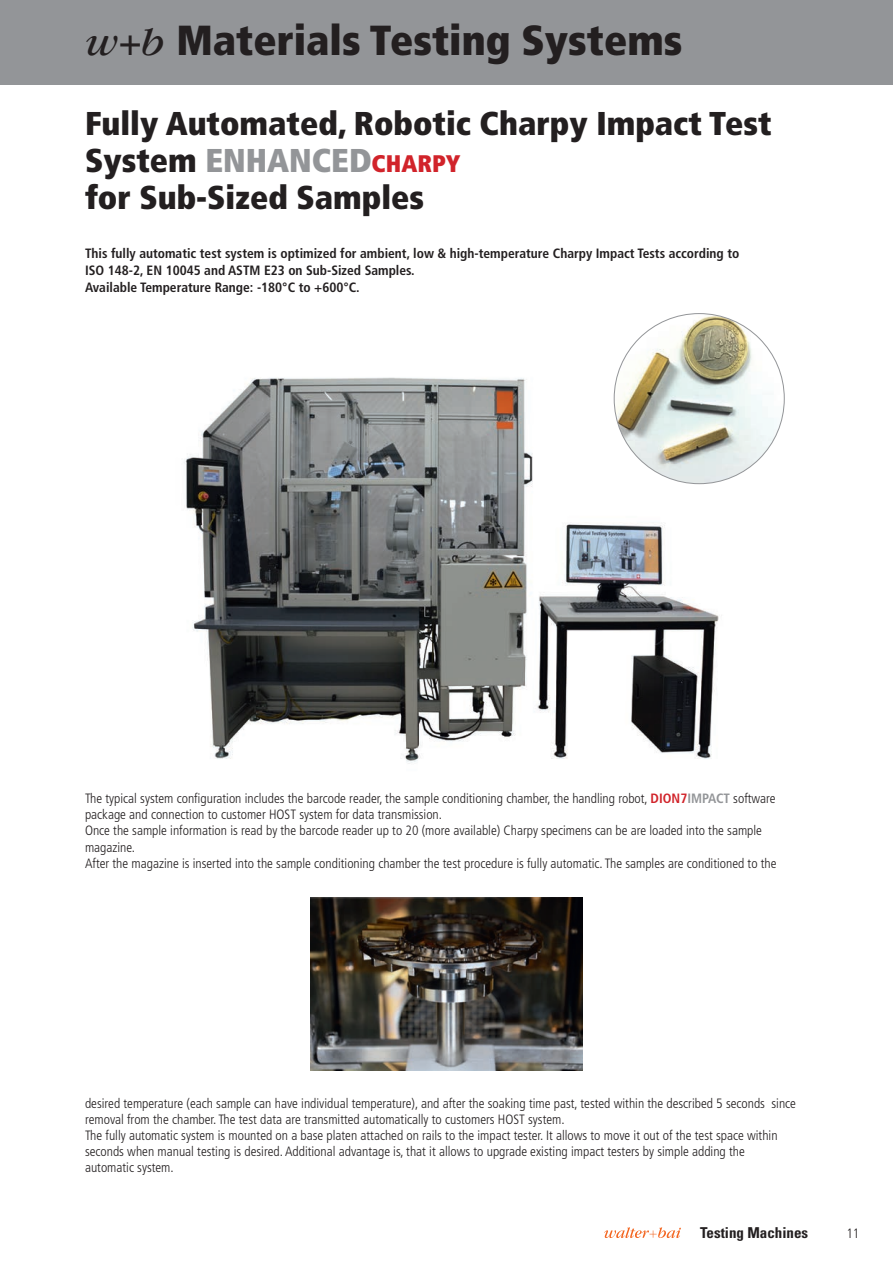
<style>
.page{position:relative;width:893px;height:1263px;background:#fff}
.page>*{position:absolute;margin:0;border:0;box-sizing:border-box;transform-origin:0 0}
.t1{font:900 condensed 42px "Frutiger LT Pro";color:#231f20}
.t2{font:900 condensed 33px/37px "Frutiger LT Pro";color:#231f20}
.t3{font:700 condensed 15px "Univers LT Std";color:#231f20}
.t4{font:300 condensed 13.5px/16.2px "Frutiger LT Pro";color:#231f20}
.t5{font:700 condensed 13.5px/17px "Frutiger LT Pro";color:#231f20}
.s1{font-family:"Garamond";font-weight:400;font-style:italic;font-stretch:normal}
.s2{font-family:"Garamond";font-weight:400;font-style:italic;font-stretch:normal;font-size:39px}
.s3{color:#939598}
.s4{font-size:24px;color:#d1232a}
.s5{font-weight:700;color:#d1232a}
.s6{font-weight:700;color:#939598}
</style>
<div class="page">
<svg style="left:604px;top:1227px;width:77px;height:11px"></svg>
<div style="left:0;top:0;width:893px;height:85px;background:#939598"></div>
<img style="left:184px;top:377px;width:535px;height:387px">
<img style="left:311px;top:897px;width:271px;height:174px">
<svg style="left:613px;top:313px;width:172px;height:171px"></svg>
<h1 class="t1" style="left:85px;top:15px;width:599px"><span class="s1">w</span><span class="s2">+</span><span class="s1">b</span> Materials Testing Systems</h1>
<h2 class="t2" style="left:85px;top:105px;width:688px">Fully Automated, Robotic Charpy Impact Test<br>System <span class="s3">ENHANCED</span><span class="s4">CHARPY<br></span>for Sub-Sized Samples</h2>
<p class="t5" style="left:85px;top:245px;width:656px">This fully automatic test system is optimized for ambient, low &amp; high-temperature Charpy Impact Tests according to<br>ISO 148-2, EN 10045 and ASTM E23 on Sub-Sized Samples.<br>Available Temperature Range: -180°C to +600°C.</p>
<p class="t4" style="left:85px;top:790px;width:693px">The typical system configuration includes the barcode reader, the sample conditioning chamber, the handling robot, <span class="s5">DION7</span><span class="s6">IMPACT</span> software package and connection to customer HOST system for data transmission.<br>Once the sample information is read by the barcode reader up to 20 (more available) Charpy specimens can be are loaded into the sample magazine.<br>After the magazine is inserted into the sample conditioning chamber the test procedure is fully automatic. The samples are conditioned to the</p>
<p class="t4" style="left:85px;top:1095px;width:712px">desired temperature (each sample can have individual temperature), and after the soaking time past, tested within the described 5 seconds since removal from the chamber. The test data are transmitted automatically to customers HOST system.<br>The fully automatic system is mounted on a base platen attached on rails to the impact tester. It allows to move it out of the test space within seconds when manual testing is desired. Additional advantage is, that it allows to upgrade existing impact testers by simple adding the automatic system.</p>
<p class="t3" style="left:700px;top:1223px;width:110px">Testing Machines</p>
<p class="t4" style="left:846px;top:1225px;width:14px">11</p>
</div>
